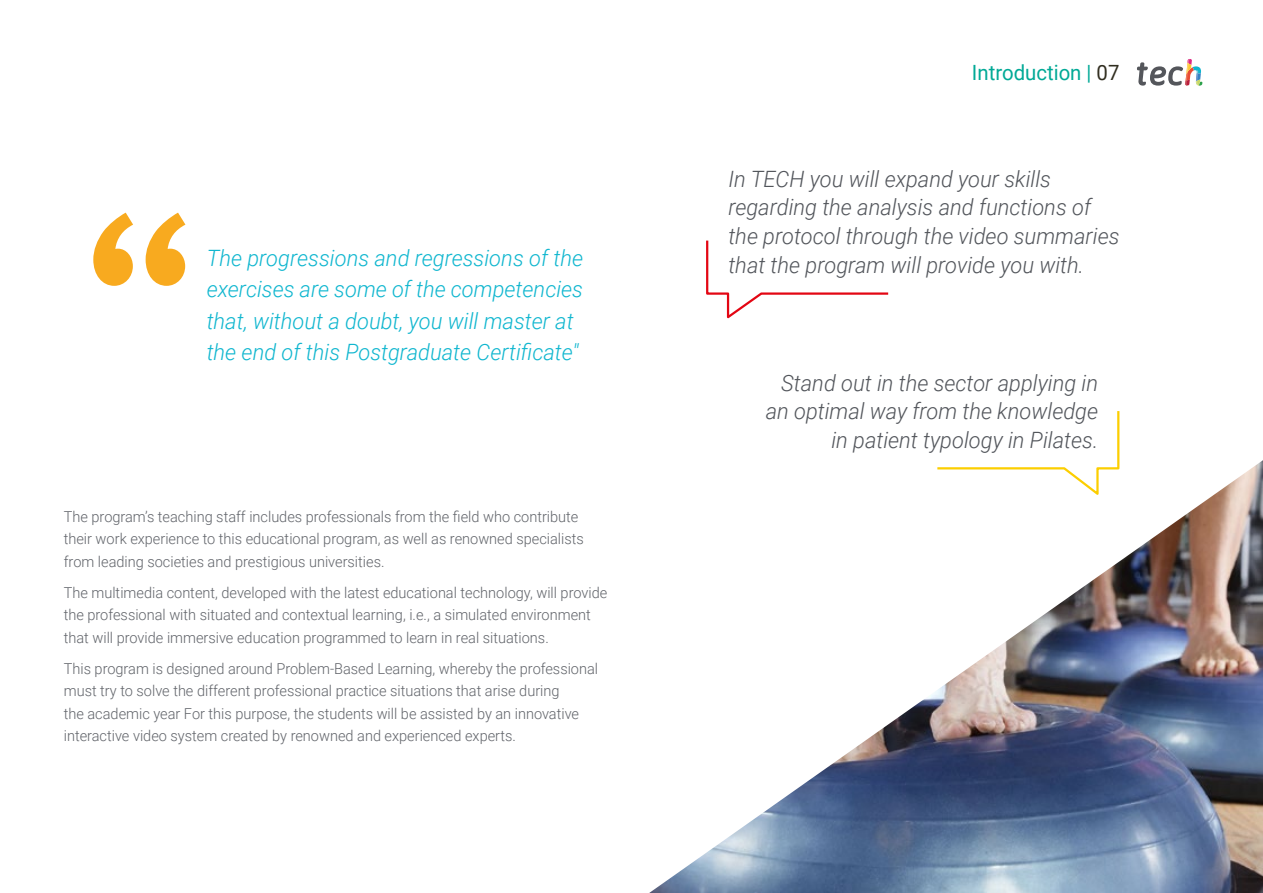
<style>
.page{position:relative;width:1263px;height:893px;background:#fff}
.page>*{position:absolute;margin:0;border:0;box-sizing:border-box;transform-origin:0 0}
.t1{font:italic 300 22.5px/28.5px "Roboto";color:#52555b;text-align:right}
.t2{font:italic 300 22.5px/31.5px "Roboto";color:#0fb6cf}
.t3{font:21px "Roboto";color:#00a996}
.t4{font:300 15px/22.5px "Roboto";color:#61646a}
.s1{color:#312e20}
</style>
<div class="page">
<img style="left:649px;top:460px;width:614px;height:433px">
<svg style="left:93px;top:213px;width:92px;height:73px"></svg>
<svg style="left:1137px;top:59px;width:65px;height:27px"></svg>
<svg style="left:935px;top:411px;width:185px;height:87px"></svg>
<svg style="left:706px;top:240px;width:183px;height:79px"></svg>
<h1 class="t2" style="left:207px;top:241px;width:378px">The progressions and regressions of the exercises are some of the competencies that, without a doubt, you will master at the end of this Postgraduate Certificate"</h1>
<p class="t4" style="left:64px;top:505px;width:522px">The program’s teaching staff includes professionals from the field who contribute their work experience to this educational program, as well as renowned specialists from leading societies and prestigious universities.</p>
<p class="t4" style="left:64px;top:581px;width:545px">The multimedia content, developed with the latest educational technology, will provide the professional with situated and contextual learning, i.e., a simulated environment that will provide immersive education programmed to learn in real situations.</p>
<p class="t4" style="left:64px;top:657px;width:536px">This program is designed around Problem-Based Learning, whereby the professional must try to solve the different professional practice situations that arise during<br>the academic year For this purpose, the students will be assisted by an innovative interactive video system created by renowned and experienced experts.</p>
<h2 class="t3" style="left:972px;top:57px;width:149px">Introduction | <span class="s1">07</span></h2>
<h1 class="t1" style="left:728px;top:164px;width:393px;text-align:left">In TECH you will expand your skills regarding the analysis and functions of the protocol through the video summaries that the program will provide you with.</h1>
<h1 class="t1" style="left:766px;top:368px;width:334px">Stand out in the sector applying in an optimal way from the knowledge in patient typology in Pilates.</h1>
</div>
